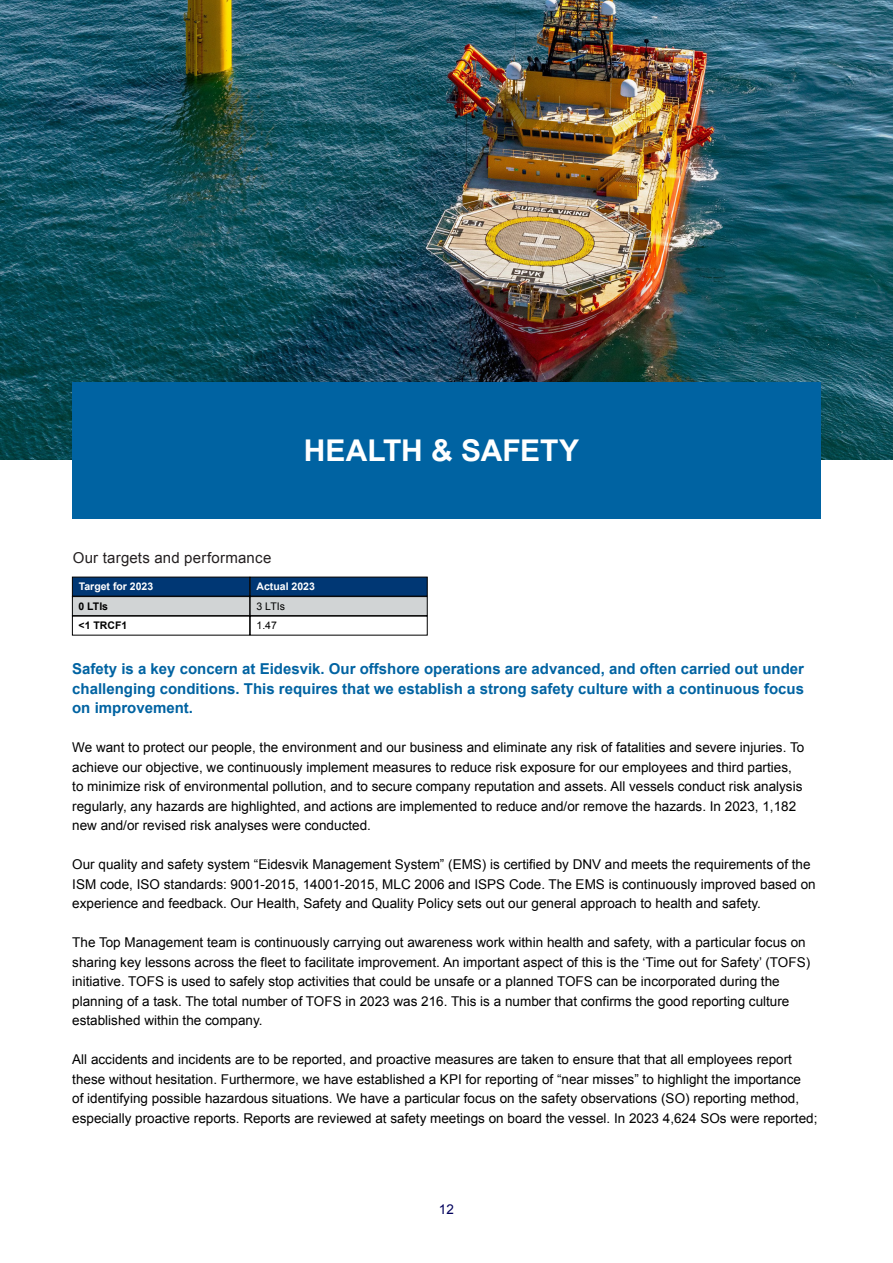
<style>
.page{position:relative;width:893px;height:1263px;background:#fff}
.page>*{position:absolute;margin:0;border:0;box-sizing:border-box;transform-origin:0 0}
.Overskrift{font:700 30px "Arial";color:#fff}
.Brødtekst{font:700 15px/19.5px "Arial";color:#0063a2;text-align:justify}
.Overskrift-2{font:15px "Arial";letter-spacing:.015em;color:#231f20}
.Brødtekst-2{font:13.5px/19.5px "Arial";color:#000}
.t1{font:13.5px "Arial";color:#00005c}
.Brødtekst-3{font:700 10.5px "Arial";color:#fff}
.Brødtekst-4{font:700 10.5px "Arial";color:#000}
.Brødtekst-5{font:10.5px "Arial";color:#000}
</style>
<div class="page">
<img style="left:0;top:0;width:893px;height:460px">
<div style="left:72px;top:382px;width:749px;height:136px;background:#0063a2"></div>
<div style="left:72px;top:577px;width:178px;height:19px;background:#003774;border:1px solid #000"></div>
<div style="left:250px;top:577px;width:177px;height:19px;background:#003774;border:1px solid #000"></div>
<div style="left:72px;top:596px;width:178px;height:20px;background:#d1d4d5;border:1px solid #000"></div>
<div style="left:250px;top:596px;width:177px;height:20px;background:#d1d4d5;border:1px solid #000"></div>
<p class="Overskrift" style="left:304px;top:431px;width:277px">HEALTH &amp; SAFETY</p>
<p class="Overskrift-2" style="left:73px;top:547px;width:200px">Our targets and performance</p>
<p class="Brødtekst-3" style="left:79px;top:580px;width:76px">Target for 2023</p>
<p class="Brødtekst-3" style="left:257px;top:580px;width:60px">Actual 2023</p>
<p class="Brødtekst-5" style="left:257px;top:619px;width:22px">1.47</p>
<p class="Brødtekst-4" style="left:79px;top:599px;width:31px">0 LTIs</p>
<p class="Brødtekst-4" style="left:79px;top:619px;width:50px">&lt;1 TRCF1</p>
<p class="Brødtekst-5" style="left:257px;top:599px;width:30px">3 LTIs</p>
<p class="Brødtekst" style="left:72px;top:660px;width:733px">Safety is a key concern at Eidesvik. Our offshore operations are advanced, and often carried out under challenging conditions. This requires that we establish a strong safety culture with a continuous focus on improvement.</p>
<p class="Brødtekst-2" style="left:72px;top:738px;width:733px">We want to protect our people, the environment and our business and eliminate any risk of fatalities and severe injuries. To achieve our objective, we continuously implement measures to reduce risk exposure for our employees and third parties, to minimize risk of environmental pollution, and to secure company reputation and assets. All vessels conduct risk analysis regularly, any hazards are highlighted, and actions are implemented to reduce and/or remove the hazards. In 2023, 1,182 new and/or revised risk analyses were conducted.</p>
<p class="Brødtekst-2" style="left:72px;top:855px;width:745px">Our quality and safety system “Eidesvik Management System” (EMS) is certified by DNV and meets the requirements of the<br>ISM code, ISO standards: 9001-2015, 14001-2015, MLC 2006 and ISPS Code. The EMS is continuously improved based on experience and feedback. Our Health, Safety and Quality Policy sets out our general approach to health and safety.</p>
<p class="Brødtekst-2" style="left:72px;top:933px;width:739px">The Top Management team is continuously carrying out awareness work within health and safety, with a particular focus on sharing key lessons across the fleet to facilitate improvement. An important aspect of this is the ‘Time out for Safety’ (TOFS) initiative. TOFS is used to safely stop activities that could be unsafe or a planned TOFS can be incorporated during the planning of a task. The total number of TOFS in 2023 was 216. This is a number that confirms the good reporting culture established within the company.</p>
<p class="Brødtekst-2" style="left:72px;top:1050px;width:747px">All accidents and incidents are to be reported, and proactive measures are taken to ensure that that all employees report these without hesitation. Furthermore, we have established a KPI for reporting of “near misses” to highlight the importance<br>of identifying possible hazardous situations. We have a particular focus on the safety observations (SO) reporting method, especially proactive reports. Reports are reviewed at safety meetings on board the vessel. In 2023 4,624 SOs were reported;</p>
<p class="t1" style="left:439px;top:1201px;width:17px">12</p>
</div>
